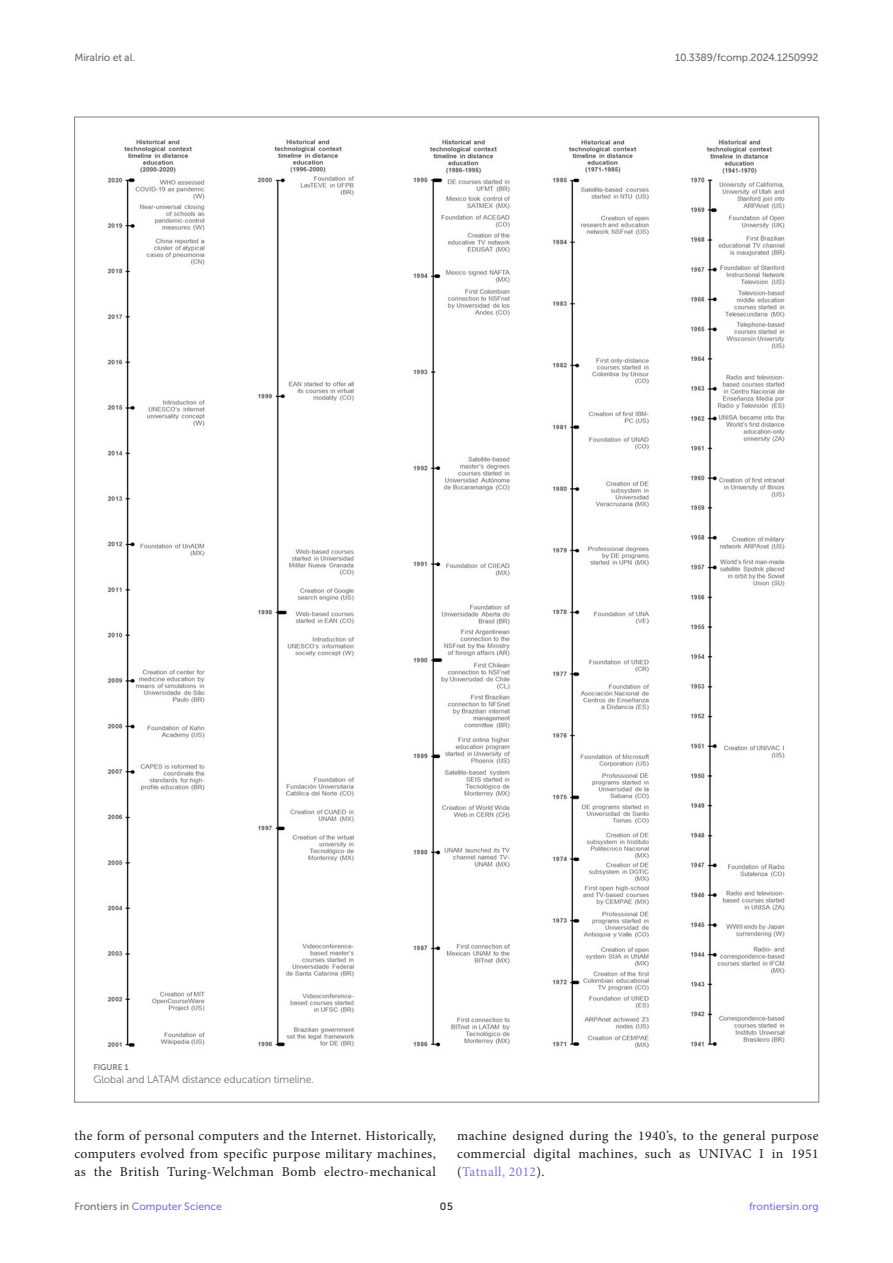
<style>
.page{position:relative;width:893px;height:1263px;background:#fff}
.page>*{position:absolute;margin:0;border:0;box-sizing:border-box;transform-origin:0 0}
.TEXT_FLUSH{font:13.5px/18px "Minion Pro";letter-spacing:.035em;color:#1b1c1b;text-align:justify}
.t1{font:10.5px "Museo Sans 500";color:#856df0}
.FIG_LEG{font:10.5px "Museo Sans 300";letter-spacing:-.01em;color:#706f70}
.t2{font:10.5px "Museo Sans 500";letter-spacing:-.015em;color:#706f70}
.t3{font:10.5px "Museo Sans 500";color:#1b1c1b}
.FIG_HD{font:8.25px "Museo Sans 700";letter-spacing:-.01em;color:#7e7f7f}
.s1{color:#856df0}
.s2{color:#706f70}
</style>
<div class="page">
<img style="left:107px;top:139px;width:678px;height:910px">
<p class="t2" style="left:74px;top:51px;width:62px">Miralrio et al.</p>
<p class="t2" style="left:675px;top:51px;width:145px">10.3389/fcomp.2024.1250992</p>
<p class="FIG_HD" style="left:94px;top:1062px;width:37px">FIGURE 1</p>
<p class="FIG_LEG" style="left:94px;top:1074px;width:222px">Global and LATAM distance education timeline.</p>
<p class="TEXT_FLUSH" style="left:74px;top:1127px;width:363px">the form of personal computers and the Internet. Historically, computers evolved from specific purpose military machines, as the British Turing-Welchman Bomb electro-mechanical</p>
<p class="TEXT_FLUSH" style="left:457px;top:1127px;width:363px">machine designed during the 1940’s, to the general purpose commercial digital machines, such as UNIVAC I in 1951 (<span class="s1">Tatnall, 2012</span>).</p>
<p class="t1" style="left:74px;top:1200px;width:149px"><span class="s2">Frontiers in</span> Computer Science</p>
<p class="t3" style="left:440px;top:1200px;width:14px">05</p>
<p class="t1" style="left:749px;top:1200px;width:71px">frontiersin.org</p>
</div>
